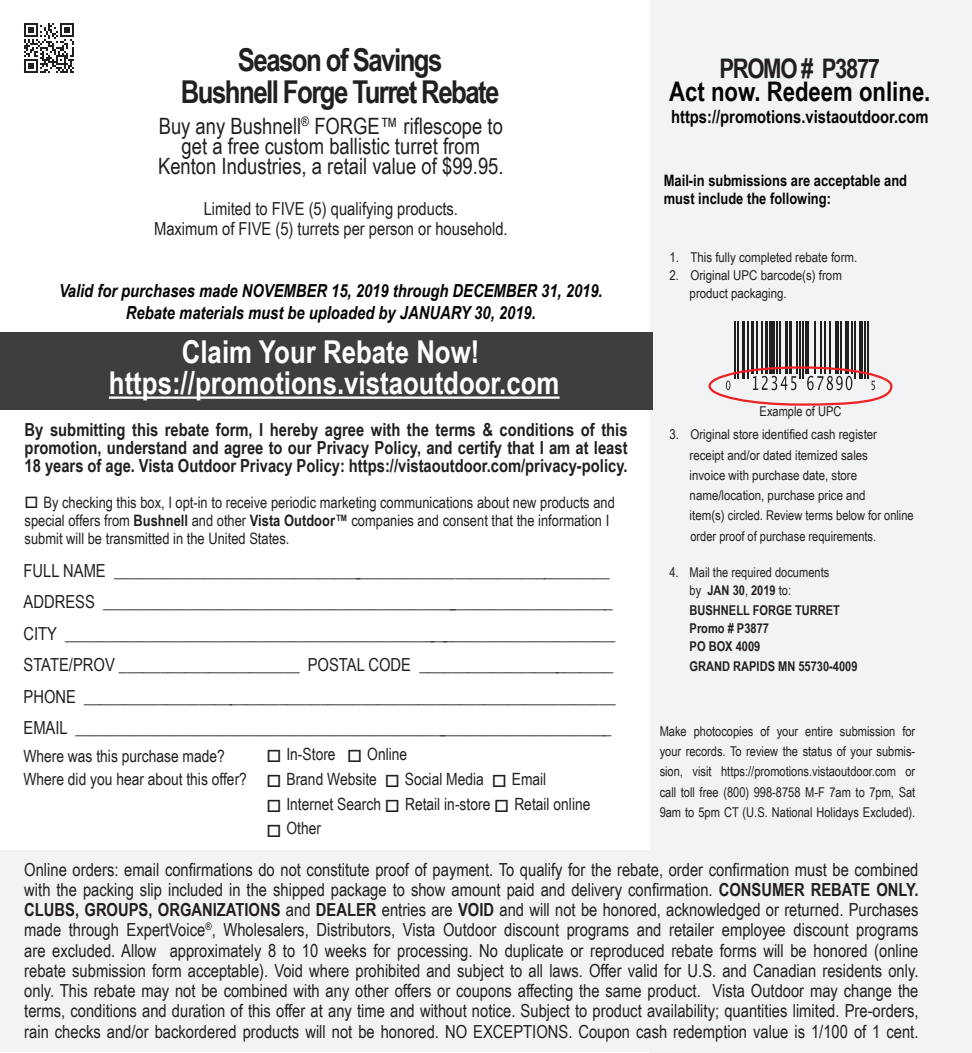
<style>
.page{position:relative;width:972px;height:1053px;background:#fff}
.page>*{position:absolute;margin:0;border:0;box-sizing:border-box;transform-origin:0 0}
.t1{font:700 31.5px "Arial Narrow";color:#fff}
.t2{font:700 31.5px "Arial Narrow";letter-spacing:-.05em;color:#231f20}
.t3{font:700 27px "Arial Narrow";color:#040503}
.t4{font:700 27px "Arial Narrow";letter-spacing:-.05em;color:#231f20}
.t5{font:22.5px "Arial Narrow";color:#231f20}
.t6{font:18px/20.2px "Arial Narrow";color:#231f20;text-align:justify}
.t7{font:700 18px/18px "Arial Narrow";color:#231f20}
.t8{font:italic 700 18px "Arial Narrow";color:#040503}
.t9{font:700 18px "Arial Narrow";color:#040503}
.t10{font:16.88px "Arial Narrow";color:#231f20}
.t11{font:15.75px/18px "Arial Narrow";color:#231f20}
.t12{font:700 15.75px/18px "Arial Narrow";color:#040503}
.t13{font:13.5px/20.2px "Arial Narrow";color:#231f20;scale:1.04 1}
.t14{font:13.5px/20.2px "Arial Narrow";color:#231f20;text-align:justify}
.t15{font:700 13.5px "Arial Narrow";color:#231f20}
.s1{font-weight:700}
.s2{font-weight:400}
</style>
<div class="page">
<div style="left:650px;top:0;width:322px;height:1053px;background:#f2f3f4"></div>
<div style="left:0;top:850px;width:972px;height:202px;background:#f2f3f4"></div>
<div style="left:0;top:332px;width:652px;height:78px;background:#3e3e3f"></div>
<hr style="left:109px;top:396px;width:451px;height:3px;background:#fff">
<hr style="left:734px;top:321px;width:1px;height:58px;background:#231f20">
<hr style="left:737px;top:321px;width:1px;height:58px;background:#231f20">
<hr style="left:743px;top:321px;width:2px;height:58px;background:#231f20">
<hr style="left:747px;top:321px;width:1px;height:58px;background:#231f20">
<hr style="left:751px;top:321px;width:3px;height:53px;background:#231f20">
<hr style="left:757px;top:321px;width:1px;height:53px;background:#231f20">
<hr style="left:761px;top:321px;width:1px;height:53px;background:#231f20">
<hr style="left:765px;top:321px;width:3px;height:53px;background:#231f20">
<div style="left:770px;top:321px;width:5px;height:53px;background:#231f20"></div>
<hr style="left:777px;top:321px;width:1px;height:53px;background:#231f20">
<hr style="left:779px;top:321px;width:2px;height:53px;background:#231f20">
<hr style="left:785px;top:321px;width:3px;height:53px;background:#231f20">
<hr style="left:789px;top:321px;width:3px;height:53px;background:#231f20">
<hr style="left:796px;top:321px;width:2px;height:53px;background:#231f20">
<hr style="left:799px;top:321px;width:1px;height:58px;background:#231f20">
<hr style="left:802px;top:321px;width:1px;height:58px;background:#231f20">
<hr style="left:805px;top:321px;width:1px;height:53px;background:#231f20">
<hr style="left:808px;top:321px;width:1px;height:53px;background:#231f20">
<hr style="left:815px;top:321px;width:1px;height:53px;background:#231f20">
<hr style="left:821px;top:321px;width:1px;height:53px;background:#231f20">
<hr style="left:825px;top:321px;width:1px;height:53px;background:#231f20">
<hr style="left:829px;top:321px;width:1px;height:53px;background:#231f20">
<hr style="left:835px;top:321px;width:4px;height:53px;background:#231f20">
<hr style="left:840px;top:321px;width:1px;height:53px;background:#231f20">
<hr style="left:845px;top:321px;width:4px;height:53px;background:#231f20">
<hr style="left:852px;top:321px;width:1px;height:53px;background:#231f20">
<hr style="left:854px;top:321px;width:2px;height:58px;background:#231f20">
<hr style="left:859px;top:321px;width:4px;height:58px;background:#231f20">
<hr style="left:864px;top:321px;width:2px;height:58px;background:#231f20">
<hr style="left:867px;top:321px;width:1px;height:58px;background:#231f20">
<svg style="left:807px;top:376px;width:45px;height:14px"></svg>
<svg style="left:753px;top:376px;width:43px;height:14px"></svg>
<svg style="left:726px;top:381px;width:4px;height:9px"></svg>
<svg style="left:872px;top:381px;width:3px;height:9px"></svg>
<div style="left:708px;top:366px;width:185px;height:40px;border:2px solid #ee2123;border-radius:50%"></div>
<svg style="left:24px;top:23px;width:50px;height:50px"></svg>
<p class="t2" style="left:238px;top:36px;width:206px">Season of Savings</p>
<p class="t2" style="left:181px;top:68px;width:320px">Bushnell Forge Turret Rebate</p>
<p class="t5" style="left:159px;top:109px;width:346px">Buy any Bushnell<sup>®</sup> FORGE™ riflescope to</p>
<p class="t5" style="left:182px;top:129px;width:300px">get a free custom ballistic turret from</p>
<p class="t5" style="left:158px;top:150px;width:347px">Kenton Industries, a retail value of $99.95.</p>
<p class="t6" style="left:204px;top:198px;width:256px">Limited to FIVE (5) qualifying products.</p>
<p class="t6" style="left:154px;top:218px;width:355px">Maximum of FIVE (5) turrets per person or household.</p>
<p class="t8" style="left:59px;top:277px;width:545px">Valid for purchases made NOVEMBER 15, 2019 through DECEMBER 31, 2019.</p>
<p class="t8" style="left:126px;top:299px;width:411px">Rebate materials must be uploaded by JANUARY 30, 2019.</p>
<p class="t1" style="left:182px;top:328px;width:299px">Claim Your Rebate Now!</p>
<p class="t1" style="left:109px;top:359px;width:452px">https://promotions.vistaoutdoor.com</p>
<p class="t4" style="left:719px;top:48px;width:162px">PROMO # P3877</p>
<p class="t3" style="left:669px;top:71px;width:263px">Act now. Redeem online.</p>
<p class="t9" style="left:671px;top:103px;width:259px">https://promotions.vistaoutdoor.com</p>
<p class="t12" style="left:664px;top:171px;width:245px">Mail-in submissions are acceptable and must include the following:</p>
<p class="t13" style="left:669px;top:246px;width:182px">1. This fully completed rebate form.</p>
<p class="t13" style="left:669px;top:264px;width:167px">2. Original UPC barcode(s) from</p>
<p class="t13" style="left:690px;top:282px;width:95px">product packaging.</p>
<p class="t14" style="left:760px;top:401px;width:83px">Example of UPC</p>
<p class="t7" style="left:25px;top:420px;width:604px">By submitting this rebate form, I hereby agree with the terms &amp; conditions of this</p>
<p class="t7" style="left:25px;top:438px;width:604px">promotion, understand and agree to our Privacy Policy, and certify that I am at least<br>18 years of age. Vista Outdoor Privacy Policy: https://vistaoutdoor.com/privacy-policy.</p>
<p class="t11" style="left:25px;top:493px;width:592px">□ By checking this box, I opt-in to receive periodic marketing communications about new products and special offers from <span class="s1">Bushnell</span> and other <span class="s1">Vista Outdoor™</span> companies and consent that the information I submit will be transmitted in the United States.</p>
<p class="t13" style="left:669px;top:424px;width:201px">3. Original store identified cash register</p>
<p class="t13" style="left:690px;top:444px;width:173px">receipt and/or dated itemized sales</p>
<p class="t13" style="left:690px;top:464px;width:163px">invoice with purchase date, store</p>
<p class="t13" style="left:690px;top:485px;width:171px">name/location, purchase price and</p>
<p class="t13" style="left:690px;top:505px;width:217px">item(s) circled. Review terms below for online order proof of purchase requirements.</p>
<p class="t14" style="left:669px;top:561px;width:161px">4. Mail the required documents</p>
<p class="t15" style="left:690px;top:580px;width:103px"><span class="s2">by</span> JAN 30<span class="s2">,</span> 2019 <span class="s2">to:</span></p>
<p class="t15" style="left:690px;top:600px;width:152px">BUSHNELL FORGE TURRET</p>
<p class="t15" style="left:690px;top:618px;width:81px">Promo # P3877</p>
<p class="t15" style="left:690px;top:636px;width:72px">PO BOX 4009</p>
<p class="t15" style="left:690px;top:656px;width:169px">GRAND RAPIDS MN 55730-4009</p>
<p class="t6" style="left:24px;top:560px;width:588px">FULL NAME _____________________________________________________________</p>
<p class="t6" style="left:24px;top:591px;width:591px">ADDRESS _______________________________________________________________</p>
<p class="t6" style="left:24px;top:623px;width:593px">CITY ____________________________________________________________________</p>
<p class="t6" style="left:24px;top:654px;width:591px">STATE/PROV ______________________ POSTAL CODE ________________________</p>
<p class="t6" style="left:24px;top:686px;width:594px">PHONE _________________________________________________________________</p>
<p class="t6" style="left:24px;top:717px;width:590px">EMAIL __________________________________________________________________</p>
<p class="t14" style="left:660px;top:720px;width:257px">Make photocopies of your entire submission for your records. To review the status of your submis&shy;sion, visit https://promotions.vistaoutdoor.com or call toll free (800) 998-8758 M-F 7am to 7pm, Sat 9am to 5pm CT (U.S. National Holidays Excluded).</p>
<p class="t10" style="left:23px;top:744px;width:203px">Where was this purchase made?</p>
<p class="t10" style="left:266px;top:742px;width:142px">□ In-Store □ Online</p>
<p class="t10" style="left:23px;top:767px;width:525px">Where did you hear about this offer? □ Brand Website □ Social Media □ Email</p>
<p class="t10" style="left:266px;top:791px;width:326px">□ Internet Search □ Retail in-store □ Retail online</p>
<p class="t10" style="left:266px;top:816px;width:56px">□ Other</p>
<p class="t6" style="left:24px;top:858px;width:896px">Online orders: email confirmations do not constitute proof of payment. To qualify for the rebate, order confirmation must be combined with the packing slip included in the shipped package to show amount paid and delivery confirmation. <span class="s1">CONSUMER REBATE ONLY.<br>CLUBS, GROUPS, ORGANIZATIONS</span> and <span class="s1">DEALER</span> entries are <span class="s1">VOID</span> and will not be honored, acknowledged or returned. Purchases made through ExpertVoice<sup>®</sup>, Wholesalers, Distributors, Vista Outdoor discount programs and retailer employee discount programs are excluded. Allow approximately 8 to 10 weeks for processing. No duplicate or reproduced rebate forms will be honored (online rebate submission form acceptable). Void where prohibited and subject to all laws. Offer valid for U.S. and Canadian residents only. only. This rebate may not be combined with any other offers or coupons affecting the same product. Vista Outdoor may change the terms, conditions and duration of this offer at any time and without notice. Subject to product availability; quantities limited. Pre-orders, rain checks and/or backordered products will not be honored. NO EXCEPTIONS. Coupon cash redemption value is 1/100 of 1 cent.</p>
</div>
